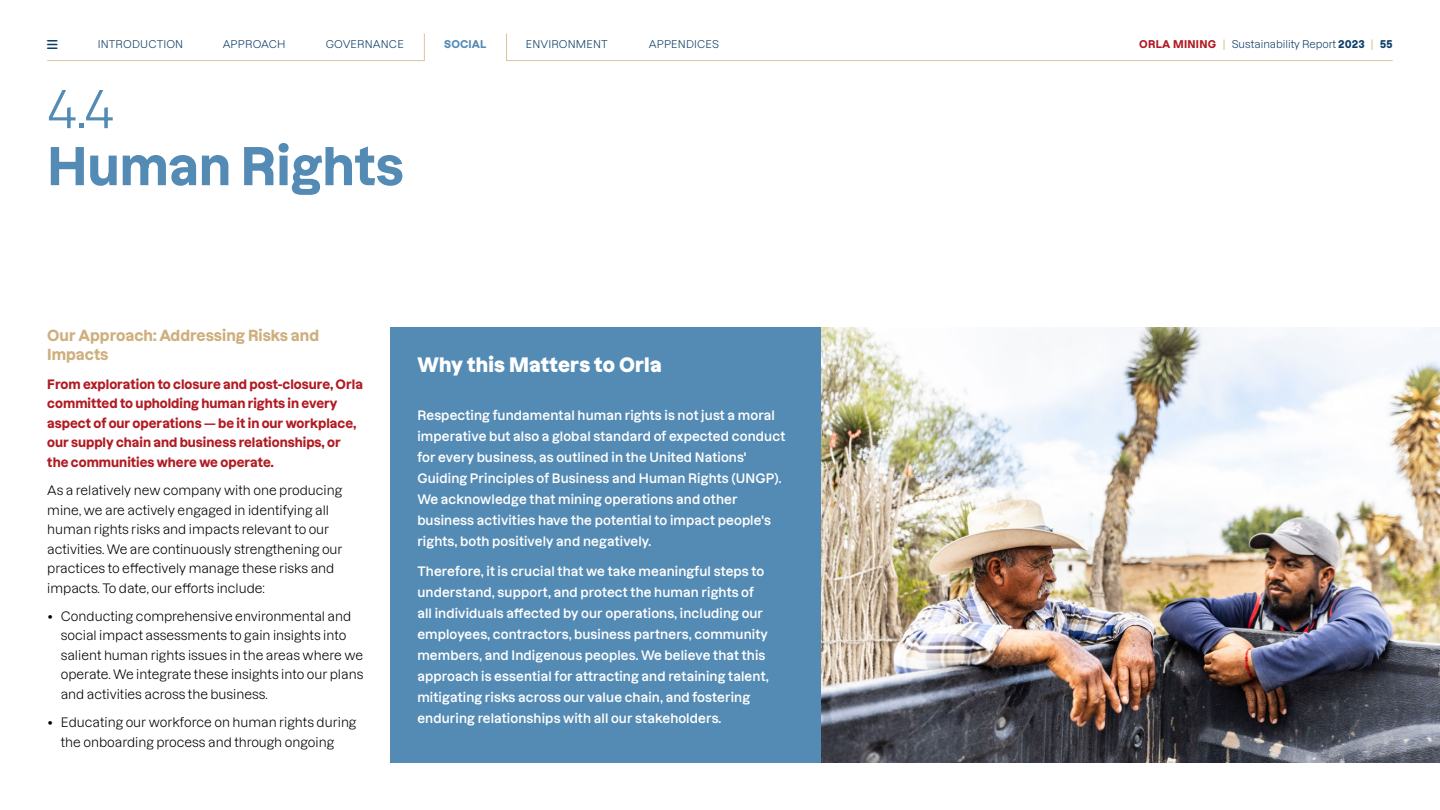
<style>
.page{position:relative;width:1440px;height:810px;background:#fff}
.page>*{position:absolute;margin:0;border:0;box-sizing:border-box;transform-origin:0 0}
.t1{font:51px/57px "Dazzed TRIAL";color:#548bb5}
.t2{font:19.5px "Dazzed TRIAL";letter-spacing:.01em;color:#fff}
.t3{font:15px/19.5px "Dazzed TRIAL";color:#ceaf7d}
.t4{font:12.75px/21px "Dazzed TRIAL";letter-spacing:.01em;color:#fff}
.t5{font:12.75px/19.5px "Dazzed TRIAL";color:#000}
.t6{font:12.75px/19.5px "Dazzed TRIAL";color:#b11b23}
.t7{font:10.5px "Dazzed TRIAL";letter-spacing:.01em;color:#104068}
.t8{font:10.5px "Dazzed TRIAL";letter-spacing:.01em;color:#548bb5}
.s1{color:#b11b23}
.s2{color:#ceaf7d}
</style>
<div class="page">
<div style="left:390px;top:327px;width:431px;height:436px;background:#548bb5"></div>
<img style="left:821px;top:327px;width:619px;height:436px">
<svg style="left:506px;top:33px;width:886px;height:28px"></svg>
<svg style="left:47px;top:33px;width:378px;height:28px"></svg>
<p class="t7" style="left:98px;top:36px;width:87px">INTRODUCTION</p>
<p class="t7" style="left:223px;top:36px;width:64px">APPROACH</p>
<p class="t7" style="left:326px;top:36px;width:80px">GOVERNANCE</p>
<p class="t8" style="left:444px;top:36px;width:44px">SOCIAL</p>
<p class="t7" style="left:526px;top:36px;width:84px">ENVIRONMENT</p>
<p class="t7" style="left:649px;top:36px;width:72px">APPENDICES</p>
<p class="t7" style="left:1139px;top:36px;width:255px"><span class="s1">ORLA MINING</span> <span class="s2">|</span> Sustainability Report 2023 <span class="s2">|</span> 55</p>
<h1 class="t1" style="left:47px;top:75px;width:358px">4.4<br>Human Rights</h1>
<p class="t3" style="left:47px;top:324px;width:273px">Our Approach: Addressing Risks and<br>Impacts</p>
<p class="t6" style="left:47px;top:373px;width:317px">From exploration to closure and post-closure, Orla committed to upholding human rights in every aspect of our operations — be it in our workplace, our supply chain and business relationships, or the communities where we operate.</p>
<p class="t5" style="left:47px;top:479px;width:297px">As a relatively new company with one producing mine, we are actively engaged in identifying all human rights risks and impacts relevant to our activities. We are continuously strengthening our practices to effectively manage these risks and impacts. To date, our efforts include:</p>
<p class="t5" style="left:61px;top:605px;width:304px;text-indent:-14px">• Conducting comprehensive environmental and social impact assessments to gain insights into salient human rights issues in the areas where we operate. We integrate these insights into our plans and activities across the business.</p>
<p class="t5" style="left:61px;top:712px;width:297px;text-indent:-14px">• Educating our workforce on human rights during the onboarding process and through ongoing</p>
<h2 class="t2" style="left:417px;top:349px;width:246px">Why this Matters to Orla</h2>
<p class="t4" style="left:417px;top:403px;width:369px">Respecting fundamental human rights is not just a moral imperative but also a global standard of expected conduct for every business, as outlined in the United Nations' Guiding Principles of Business and Human Rights (UNGP).<br>We acknowledge that mining operations and other business activities have the potential to impact people's rights, both positively and negatively.</p>
<p class="t4" style="left:417px;top:559px;width:353px">Therefore, it is crucial that we take meaningful steps to understand, support, and protect the human rights of all individuals affected by our operations, including our employees, contractors, business partners, community members, and Indigenous peoples. We believe that this approach is essential for attracting and retaining talent, mitigating risks across our value chain, and fostering enduring relationships with all our stakeholders.</p>
</div>
